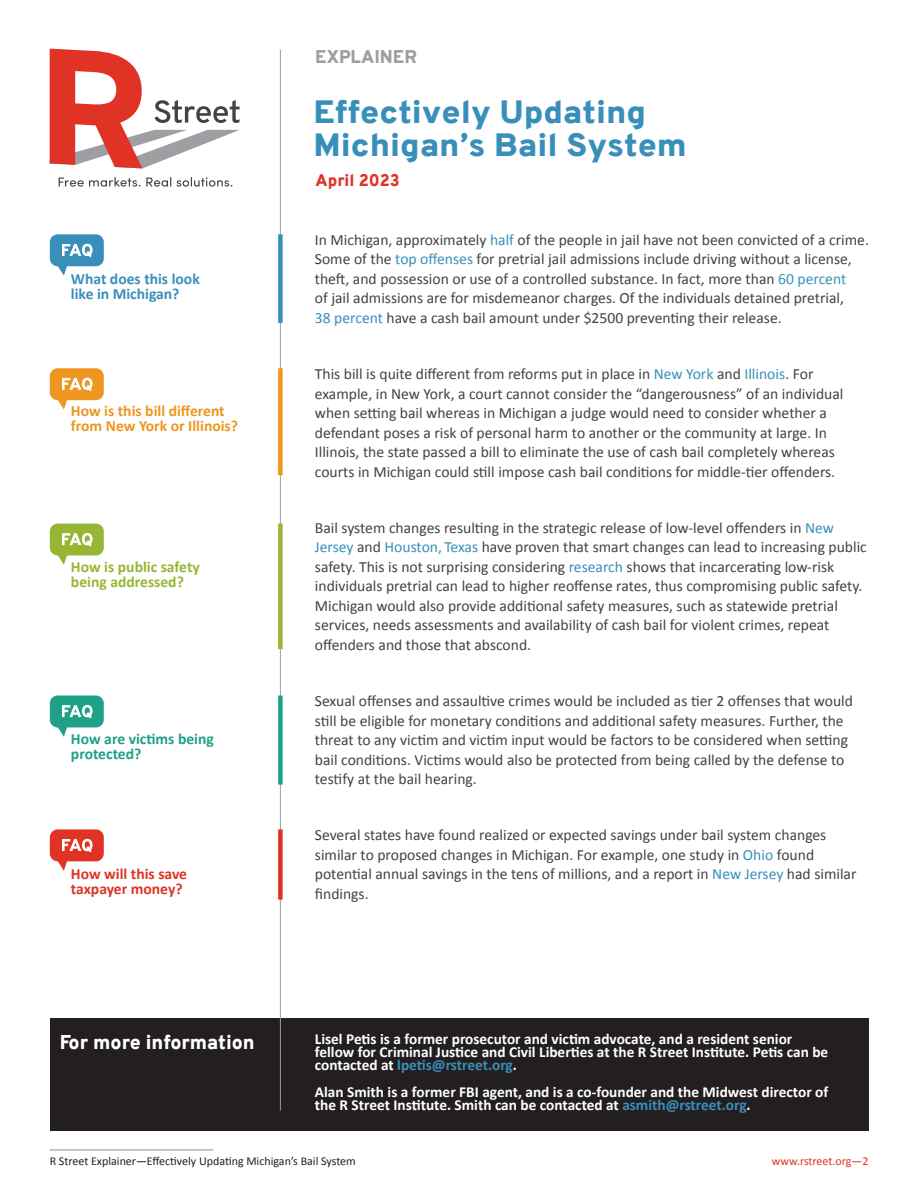
<style>
.page{position:relative;width:918px;height:1188px;background:#fff}
.page>*{position:absolute;margin:0;border:0;box-sizing:border-box;transform-origin:0 0}
.t1{font:900 31.5px/33px "Overpass";color:#388fba;scale:1.07 1}
.t2{font:900 19.5px "Overpass";color:#fff}
.t3{font:900 18px "Overpass";color:#9d9fa2}
.t4{font:900 16.5px "Overpass";color:#e03326}
.t5{font:15.6px/19.5px "Calibri";color:#414243}
.t6{font:700 15.6px/15px "Calibri";color:#ed9620}
.t7{font:700 15.6px/15px "Calibri";color:#97b633}
.t8{font:700 15.6px/15px "Calibri";color:#388fba}
.t9{font:700 15.6px/15px "Calibri";color:#e03326}
.t10{font:700 15.6px/15px "Calibri";color:#20a086}
.t11{font:700 15.3px/13px "Calibri";color:#fff}
.t12{font:12px "Calibri";color:#231f20}
.t13{font:12px "Calibri";letter-spacing:-.005em;color:#e03326}
.s1{color:#388fba}
</style>
<div class="page">
<hr style="left:50px;top:1150px;width:163px;height:1px;background:#8e8e8d">
<svg style="left:59px;top:177px;width:173px;height:10px"></svg>
<svg style="left:50px;top:49px;width:190px;height:119px"></svg>
<div style="left:50px;top:1018px;width:818px;height:113px;background:#231f20"></div>
<svg style="left:50px;top:368px;width:54px;height:42px"></svg>
<svg style="left:50px;top:234px;width:54px;height:42px"></svg>
<svg style="left:50px;top:524px;width:54px;height:41px"></svg>
<svg style="left:50px;top:696px;width:54px;height:41px"></svg>
<svg style="left:50px;top:829px;width:54px;height:42px"></svg>
<hr style="left:280px;top:50px;width:1px;height:1061px;background:#9d9fa2">
<div style="left:278px;top:234px;width:5px;height:89px;background:#388fba"></div>
<div style="left:278px;top:368px;width:5px;height:107px;background:#ed9620"></div>
<div style="left:278px;top:524px;width:5px;height:125px;background:#97b633"></div>
<div style="left:278px;top:696px;width:5px;height:89px;background:#20a086"></div>
<div style="left:278px;top:829px;width:5px;height:71px;background:#e03326"></div>
<p class="t3" style="left:315px;top:43px;width:104px">EXPLAINER</p>
<p class="t8" style="left:71px;top:271px;width:130px">What does this look like in Michigan?</p>
<p class="t6" style="left:71px;top:403px;width:169px">How is this bill different from New York or Illinois?</p>
<p class="t7" style="left:71px;top:559px;width:130px">How is public safety being addressed?</p>
<p class="t10" style="left:71px;top:731px;width:144px">How are victims being protected?</p>
<p class="t9" style="left:71px;top:865px;width:118px">How will this save taxpayer money?</p>
<h1 class="t1" style="left:314px;top:95px;width:350px">Effectively Updating<br>Michigan’s Bail System</h1>
<p class="t4" style="left:316px;top:169px;width:86px">April 2023</p>
<p class="t5" style="left:315px;top:229px;width:556px">In Michigan, approximately <span class="s1">half</span> of the people in jail have not been convicted of a crime.<br>Some of the <span class="s1">top offenses</span> for pretrial jail admissions include driving without a license, theft, and possession or use of a controlled substance. In fact, more than <span class="s1">60 percent<br></span>of jail admissions are for misdemeanor charges. Of the individuals detained pretrial,<br><span class="s1">38 percent</span> have a cash bail amount under $2500 preventing their release.</p>
<p class="t5" style="left:315px;top:364px;width:530px">This bill is quite different from reforms put in place in <span class="s1">New York</span> and <span class="s1">Illinois</span>. For example, in New York, a court cannot consider the “dangerousness” of an individual when setting bail whereas in Michigan a judge would need to consider whether a defendant poses a risk of personal harm to another or the community at large. In Illinois, the state passed a bill to eliminate the use of cash bail completely whereas courts in Michigan could still impose cash bail conditions for middle-tier offenders.</p>
<p class="t5" style="left:315px;top:517px;width:553px">Bail system changes resulting in the strategic release of low-level offenders in <span class="s1">New Jersey</span> and <span class="s1">Houston, Texas</span> have proven that smart changes can lead to increasing public safety. This is not surprising considering <span class="s1">research</span> shows that incarcerating low-risk individuals pretrial can lead to higher reoffense rates, thus compromising public safety.<br>Michigan would also provide additional safety measures, such as statewide pretrial services, needs assessments and availability of cash bail for violent crimes, repeat offenders and those that abscond.</p>
<p class="t5" style="left:315px;top:691px;width:540px">Sexual offenses and assaultive crimes would be included as tier 2 offenses that would still be eligible for monetary conditions and additional safety measures. Further, the threat to any victim and victim input would be factors to be considered when setting bail conditions. Victims would also be protected from being called by the defense to testify at the bail hearing.</p>
<p class="t5" style="left:315px;top:825px;width:543px">Several states have found realized or expected savings under bail system changes similar to proposed changes in Michigan. For example, one study in <span class="s1">Ohio</span> found potential annual savings in the tens of millions, and a report in <span class="s1">New Jersey</span> had similar findings.</p>
<p class="t2" style="left:60px;top:1029px;width:197px">For more information</p>
<p class="t11" style="left:315px;top:1032px;width:515px">Lisel Petis is a former prosecutor and victim advocate, and a resident senior fellow for Criminal Justice and Civil Liberties at the R Street Institute. Petis can be contacted at <span class="s1">lpetis@rstreet.org</span>.</p>
<p class="t11" style="left:315px;top:1085px;width:515px">Alan Smith is a former FBI agent, and is a co-founder and the Midwest director of the R Street Institute. Smith can be contacted at <span class="s1">asmith@rstreet.org</span>.</p>
<p class="t12" style="left:50px;top:1153px;width:308px">R Street Explainer—Effectively Updating Michigan’s Bail System</p>
<p class="t13" style="left:772px;top:1153px;width:98px">www.rstreet.org—2</p>
</div>
